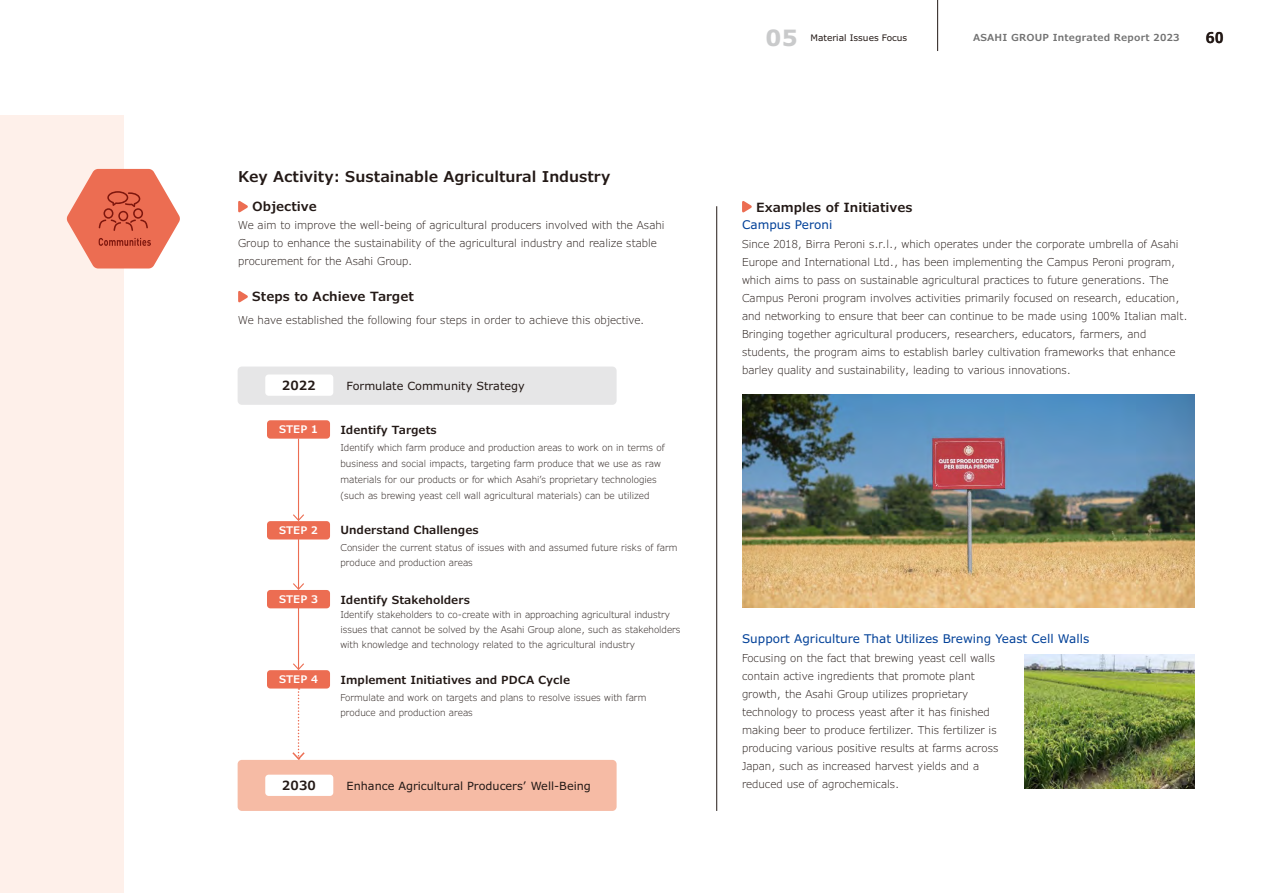
<style>
.page{position:relative;width:1263px;height:893px;background:#fff}
.page>*{position:absolute;margin:0;border:0;box-sizing:border-box;transform-origin:0 0}
.t1{font:700 22.5px "Verdana Pro";color:#c9cacb}
.t2{font:600 15px "Verdana Pro";color:#231916}
.t3{font:600 condensed 15px "Verdana Pro";color:#231916}
.t4{font:600 12.75px "Verdana Pro";color:#231916}
.t5{font:12px "Verdana Pro";color:#004098}
.t6{font:600 11.25px "Verdana Pro";color:#231916}
.t7{font:11.25px "Verdana Pro";color:#231916}
.t8{font:300 10.95px/18px "Verdana Pro";color:#231916}
.t9{font:600 10.5px "Verdana Pro";color:#fff}
.t10{font:600 9.75px "Verdana Pro";letter-spacing:.02em;color:#727272}
.t11{font:300 9.45px/15px "Verdana Pro";color:#231916}
.t12{font:9px "Verdana Pro";color:#231916}
</style>
<div class="page">
<div style="left:0;top:115px;width:123px;height:778px;background:#fef0ea"></div>
<hr style="left:937px;top:0;width:1px;height:51px;background:#231916">
<svg style="left:67px;top:169px;width:113px;height:99px"></svg>
<div style="left:238px;top:367px;width:379px;height:38px;background:#e6e6e7;border-radius:4px"></div>
<div style="left:265px;top:374px;width:68px;height:22px;background:#fff;border-radius:3px"></div>
<hr style="left:298px;top:439px;width:1px;height:81px;background:#ec6d52">
<svg style="left:293px;top:513px;width:11px;height:8px"></svg>
<hr style="left:298px;top:539px;width:1px;height:50px;background:#ec6d52">
<svg style="left:293px;top:582px;width:11px;height:8px"></svg>
<hr style="left:298px;top:608px;width:1px;height:61px;background:#ec6d52">
<svg style="left:293px;top:662px;width:11px;height:8px"></svg>
<svg style="left:291px;top:688px;width:15px;height:72px"></svg>
<div style="left:238px;top:760px;width:379px;height:51px;background:#f6bba5;border-radius:4px"></div>
<div style="left:265px;top:775px;width:68px;height:21px;background:#fff;border-radius:3px"></div>
<svg style="left:238px;top:201px;width:10px;height:12px"></svg>
<svg style="left:238px;top:291px;width:10px;height:12px"></svg>
<svg style="left:742px;top:201px;width:10px;height:12px"></svg>
<img style="left:742px;top:395px;width:453px;height:212px">
<img style="left:1025px;top:654px;width:170px;height:134px">
<hr style="left:716px;top:206px;width:1px;height:605px;background:#231916">
<div style="left:267px;top:420px;width:63px;height:19px;background:#ec6d52;border-radius:3px"></div>
<div style="left:267px;top:521px;width:63px;height:18px;background:#ec6d52;border-radius:3px"></div>
<div style="left:267px;top:590px;width:63px;height:18px;background:#ec6d52;border-radius:3px"></div>
<div style="left:267px;top:670px;width:63px;height:18px;background:#ec6d52;border-radius:3px"></div>
<h2 class="t2" style="left:238px;top:167px;width:374px">Key Activity: Sustainable Agricultural Industry</h2>
<p class="t4" style="left:252px;top:199px;width:66px">Objective</p>
<p class="t8" style="left:238px;top:217px;width:428px">We aim to improve the well-being of agricultural producers involved with the Asahi<br>Group to enhance the sustainability of the agricultural industry and realize stable procurement for the Asahi Group.</p>
<p class="t4" style="left:252px;top:289px;width:163px">Steps to Achieve Target</p>
<p class="t8" style="left:238px;top:311px;width:408px">We have established the following four steps in order to achieve this objective.</p>
<p class="t4" style="left:282px;top:377px;width:35px">2022</p>
<p class="t9" style="left:279px;top:423px;width:40px">STEP 1</p>
<p class="t9" style="left:279px;top:523px;width:40px">STEP 2</p>
<p class="t9" style="left:279px;top:592px;width:40px">STEP 3</p>
<p class="t9" style="left:279px;top:672px;width:40px">STEP 4</p>
<p class="t7" style="left:347px;top:379px;width:180px">Formulate Community Strategy</p>
<p class="t6" style="left:340px;top:423px;width:98px">Identify Targets</p>
<p class="t11" style="left:340px;top:440px;width:326px;line-height:15.8px">Identify which farm produce and production areas to work on in terms of business and social impacts, targeting farm produce that we use as raw materials for our products or for which Asahi’s proprietary technologies (such as brewing yeast cell wall agricultural materials) can be utilized</p>
<p class="t6" style="left:340px;top:523px;width:140px">Understand Challenges</p>
<p class="t11" style="left:340px;top:540px;width:338px">Consider the current status of issues with and assumed future risks of farm produce and production areas</p>
<p class="t6" style="left:340px;top:592px;width:131px">Identify Stakeholders</p>
<p class="t11" style="left:340px;top:607px;width:341px">Identify stakeholders to co-create with in approaching agricultural industry issues that cannot be solved by the Asahi Group alone, such as stakeholders with knowledge and technology related to the agricultural industry</p>
<p class="t6" style="left:340px;top:673px;width:231px">Implement Initiatives and PDCA Cycle</p>
<p class="t11" style="left:340px;top:690px;width:307px">Formulate and work on targets and plans to resolve issues with farm produce and production areas</p>
<p class="t4" style="left:282px;top:777px;width:35px">2030</p>
<p class="t7" style="left:347px;top:778px;width:246px">Enhance Agricultural Producers’ Well-Being</p>
<h1 class="t1" style="left:765px;top:23px;width:34px">05</h1>
<p class="t12" style="left:810px;top:32px;width:98px">Material Issues Focus</p>
<p class="t10" style="left:973px;top:31px;width:208px">ASAHI GROUP Integrated Report 2023</p>
<h2 class="t3" style="left:1206px;top:27px;width:19px">60</h2>
<p class="t4" style="left:756px;top:199px;width:158px">Examples of Initiatives</p>
<p class="t5" style="left:742px;top:217px;width:92px">Campus Peroni</p>
<p class="t8" style="left:742px;top:235px;width:447px">Since 2018, Birra Peroni s.r.l., which operates under the corporate umbrella of Asahi Europe and International Ltd., has been implementing the Campus Peroni program, which aims to pass on sustainable agricultural practices to future generations. The Campus Peroni program involves activities primarily focused on research, education, and networking to ensure that beer can continue to be made using 100% Italian malt.<br>Bringing together agricultural producers, researchers, educators, farmers, and students, the program aims to establish barley cultivation frameworks that enhance barley quality and sustainability, leading to various innovations.</p>
<p class="t5" style="left:742px;top:631px;width:349px">Support Agriculture That Utilizes Brewing Yeast Cell Walls</p>
<p class="t8" style="left:742px;top:649px;width:258px">Focusing on the fact that brewing yeast cell walls contain active ingredients that promote plant growth, the Asahi Group utilizes proprietary technology to process yeast after it has finished making beer to produce fertilizer. This fertilizer is producing various positive results at farms across Japan, such as increased harvest yields and a reduced use of agrochemicals.</p>
</div>
